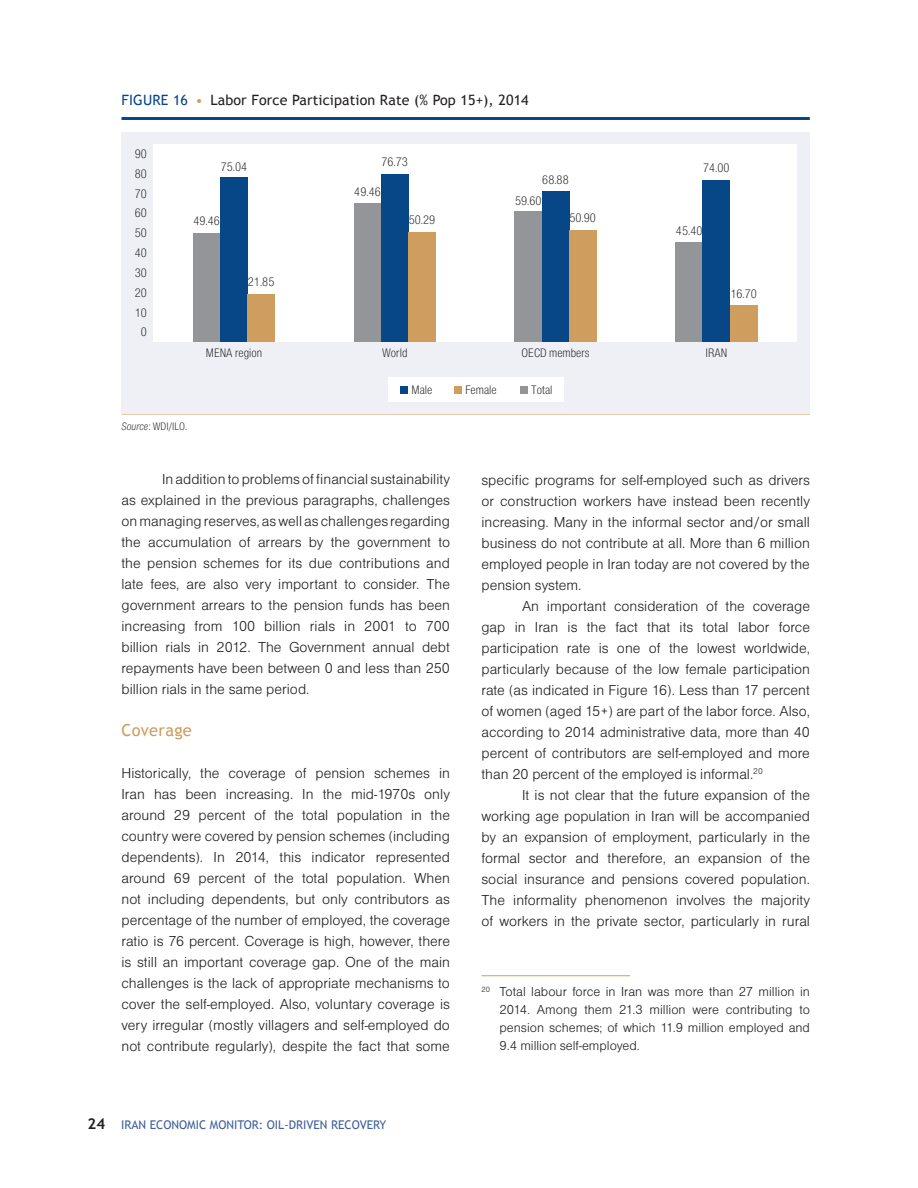
<style>
.page{position:relative;width:918px;height:1188px;background:#fff}
.page>*{position:absolute;margin:0;border:0;box-sizing:border-box;transform-origin:0 0}
.t1{font:16.5px "Trebuchet MS";letter-spacing:.02em;color:#cf9d5d}
.t2{font:300 15px/21px "Nimbus Sans D";color:#231f20;text-align:justify}
.t3{font:14.25px "Trebuchet MS";letter-spacing:.01em;color:#231f20}
.t4{font:300 13.5px/18px "Nimbus Sans D";color:#231f20;text-align:justify}
.t5{font:300 condensed 12.75px/19.8px "Nimbus Sans D";color:#231f20;text-align:justify}
.t6{font:12px "Trebuchet MS";color:#415f99}
.t7{font:300 condensed 11.25px "Nimbus Sans D";color:#231f20}
.s1{color:#084787}
.s2{color:#cf9d5d}
.s3{font-style:italic}
.s4{font-weight:700;font-size:15px;color:#231f20}
</style>
<div class="page">
<hr style="left:122px;top:117px;width:688px;height:3px;background:#084787">
<hr style="left:122px;top:414px;width:688px;height:1px;background:#cf9d5d">
<div style="left:121px;top:132px;width:689px;height:282px;background:#eef0f6"></div>
<div style="left:154px;top:144px;width:643px;height:198px;background:#fff"></div>
<div style="left:193px;top:234px;width:27px;height:108px;background:#939598"></div>
<div style="left:220px;top:178px;width:28px;height:164px;background:#084787"></div>
<div style="left:248px;top:294px;width:27px;height:48px;background:#cf9d5d"></div>
<div style="left:354px;top:203px;width:27px;height:139px;background:#939598"></div>
<div style="left:381px;top:174px;width:27px;height:168px;background:#084787"></div>
<div style="left:408px;top:232px;width:28px;height:110px;background:#cf9d5d"></div>
<div style="left:515px;top:211px;width:27px;height:131px;background:#939598"></div>
<div style="left:542px;top:191px;width:27px;height:151px;background:#084787"></div>
<div style="left:569px;top:230px;width:27px;height:112px;background:#cf9d5d"></div>
<div style="left:676px;top:242px;width:27px;height:100px;background:#939598"></div>
<div style="left:703px;top:180px;width:27px;height:162px;background:#084787"></div>
<div style="left:730px;top:305px;width:27px;height:37px;background:#cf9d5d"></div>
<div style="left:389px;top:378px;width:175px;height:24px;background:#fff"></div>
<div style="left:401px;top:386px;width:7px;height:8px;background:#084787"></div>
<div style="left:454px;top:386px;width:8px;height:8px;background:#cf9d5d"></div>
<div style="left:520px;top:386px;width:8px;height:8px;background:#939598"></div>
<hr style="left:482px;top:975px;width:148px;height:1px;background:#cf9d5d">
<p class="t3" style="left:122px;top:92px;width:409px"><span class="s1">FIGURE 16</span> <span class="s2">•</span> Labor Force Participation Rate (% Pop 15+), 2014</p>
<p class="t5" style="left:135px;top:144px;width:14px">90</p>
<p class="t5" style="left:135px;top:163px;width:14px">80</p>
<p class="t5" style="left:221px;top:157px;width:28px">75.04</p>
<p class="t5" style="left:382px;top:152px;width:28px">76.73</p>
<p class="t5" style="left:542px;top:170px;width:28px">68.88</p>
<p class="t5" style="left:135px;top:183px;width:14px">70</p>
<p class="t5" style="left:135px;top:203px;width:14px">60</p>
<p class="t5" style="left:135px;top:223px;width:14px">50</p>
<p class="t5" style="left:135px;top:243px;width:14px">40</p>
<p class="t5" style="left:135px;top:263px;width:14px">30<br>20<br>10</p>
<p class="t5" style="left:141px;top:322px;width:8px">0</p>
<p class="t5" style="left:193px;top:211px;width:28px">49.46</p>
<p class="t5" style="left:248px;top:272px;width:28px">21.85</p>
<p class="t5" style="left:354px;top:181px;width:28px">49.46</p>
<p class="t5" style="left:409px;top:209px;width:28px">50.29</p>
<p class="t5" style="left:515px;top:190px;width:28px">59.60</p>
<p class="t5" style="left:570px;top:208px;width:28px">50.90</p>
<p class="t5" style="left:703px;top:158px;width:28px">74.00</p>
<p class="t5" style="left:676px;top:221px;width:28px">45.40</p>
<p class="t5" style="left:730px;top:283px;width:28px">16.70</p>
<p class="t5" style="left:206px;top:343px;width:58px">MENA region</p>
<p class="t7" style="left:122px;top:420px;width:67px"><span class="s3">Source</span>: WDI/ILO.</p>
<p class="t5" style="left:382px;top:343px;width:27px">World</p>
<p class="t5" style="left:522px;top:343px;width:69px">OECD members</p>
<p class="t5" style="left:706px;top:343px;width:23px">IRAN</p>
<p class="t5" style="left:411px;top:380px;width:22px">Male</p>
<p class="t5" style="left:465px;top:380px;width:33px">Female</p>
<p class="t5" style="left:531px;top:380px;width:23px">Total</p>
<p class="t2" style="left:121px;top:468px;width:330px;text-indent:41px">In addition to problems of financial sustainability as explained in the previous paragraphs, challenges on managing reserves, as well as challenges regarding the accumulation of arrears by the government to the pension schemes for its due contributions and late fees, are also very important to consider. The government arrears to the pension funds has been increasing from 100 billion rials in 2001 to 700 billion rials in 2012. The Government annual debt repayments have been between 0 and less than 250 billion rials in the same period.</p>
<p class="t1" style="left:122px;top:721px;width:72px">Coverage</p>
<p class="t2" style="left:122px;top:762px;width:330px">Historically, the coverage of pension schemes in Iran has been increasing. In the mid-1970s only around 29 percent of the total population in the country were covered by pension schemes (including dependents). In 2014, this indicator represented around 69 percent of the total population. When not including dependents, but only contributors as percentage of the number of employed, the coverage ratio is 76 percent. Coverage is high, however, there is still an important coverage gap. One of the main challenges is the lack of appropriate mechanisms to cover the self-employed. Also, voluntary coverage is very irregular (mostly villagers and self-employed do not contribute regularly), despite the fact that some</p>
<p class="t6" style="left:88px;top:1118px;width:300px"><span class="s4">24</span> IRAN ECONOMIC MONITOR: OIL-DRIVEN RECOVERY</p>
<p class="t2" style="left:482px;top:469px;width:330px">specific programs for self-employed such as drivers or construction workers have instead been recently increasing. Many in the informal sector and/or small business do not contribute at all. More than 6 million employed people in Iran today are not covered by the pension system.</p>
<p class="t2" style="left:482px;top:595px;width:330px;text-indent:40px">An important consideration of the coverage gap in Iran is the fact that its total labor force participation rate is one of the lowest worldwide, particularly because of the low female participation rate (as indicated in Figure 16). Less than 17 percent of women (aged 15+) are part of the labor force. Also, according to 2014 administrative data, more than 40 percent of contributors are self-employed and more than 20 percent of the employed is informal. <sup>20</sup></p>
<p class="t2" style="left:482px;top:784px;width:330px;text-align:left;text-indent:40px">It is not clear that the future expansion of the working age population in Iran will be accompanied by an expansion of employment, particularly in the formal sector and therefore, an expansion of the social insurance and pensions covered population.<br>The informality phenomenon involves the majority of workers in the private sector, particularly in rural</p>
<p class="t4" style="left:500px;top:983px;width:312px;text-indent:-18px"><sup>20</sup> Total labour force in Iran was more than 27 million in 2014. Among them 21.3 million were contributing to pension schemes; of which 11.9 million employed and 9.4 million self-employed.</p>
</div>
